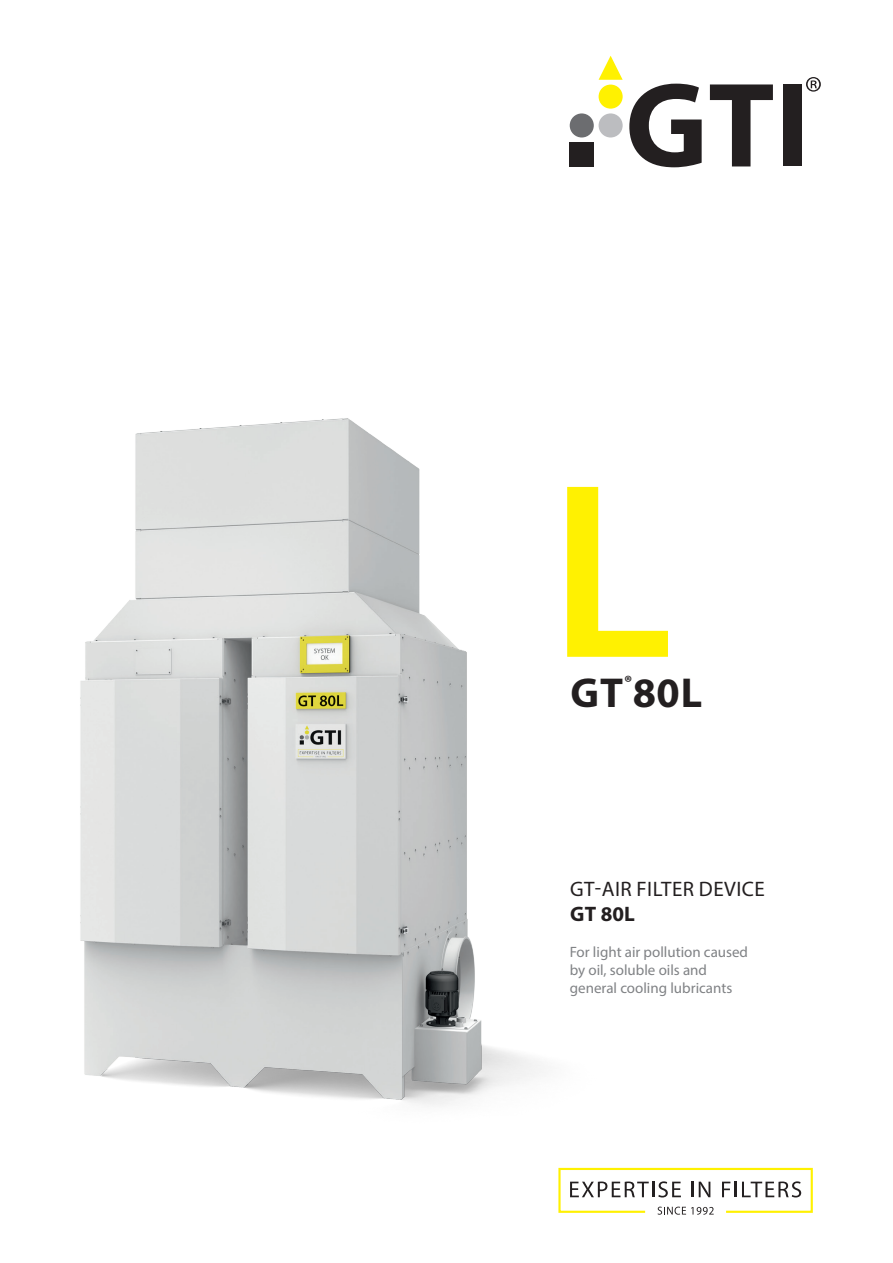
<style>
.page{position:relative;width:893px;height:1263px;background:#fff}
.page>*{position:absolute;margin:0;border:0;box-sizing:border-box;transform-origin:0 0}
.t1{font:600 252px "Myriad Pro";color:#fff101}
.t2{font:700 42px "Myriad Pro";color:#231f20}
.t3{font:21px "Myriad Pro";letter-spacing:.02em;color:#231f20}
.t4{font:700 21px "Myriad Pro";color:#231f20}
.t5{font:700 18px "Myriad Pro";color:#231f20}
.t6{font:15px/18px "Myriad Pro";color:#808285}
</style>
<div class="page">
<svg style="left:629px;top:84px;width:73px;height:83px"></svg>
<svg style="left:710px;top:84px;width:63px;height:82px"></svg>
<div style="left:783px;top:84px;width:18px;height:82px;background:#231f20"></div>
<svg style="left:806px;top:77px;width:15px;height:15px"></svg>
<div style="left:599px;top:85px;width:24px;height:24px;background:#fff101;border-radius:50%"></div>
<div style="left:570px;top:113px;width:24px;height:24px;background:#6c6d70;border-radius:50%"></div>
<div style="left:599px;top:113px;width:24px;height:24px;background:#bcbdc0;border-radius:50%"></div>
<div style="left:570px;top:142px;width:24px;height:24px;background:#231f20"></div>
<svg style="left:599px;top:56px;width:24px;height:24px"></svg>
<svg style="left:558px;top:1168px;width:255px;height:47px"></svg>
<img style="left:80px;top:418px;width:463px;height:688px">
<h1 class="t1" style="left:549px;top:433px;width:126px">L</h1>
<h2 class="t2" style="left:570px;top:666px;width:133px">GT 80L</h2>
<p class="t5" style="left:624px;top:670px;width:10px">®</p>
<h3 class="t3" style="left:570px;top:876px;width:196px">GT-AIR FILTER DEVICE</h3>
<h3 class="t4" style="left:570px;top:900px;width:66px">GT 80L</h3>
<p class="t6" style="left:570px;top:943px;width:180px">For light air pollution caused by oil, soluble oils and general cooling lubricants</p>
</div>
